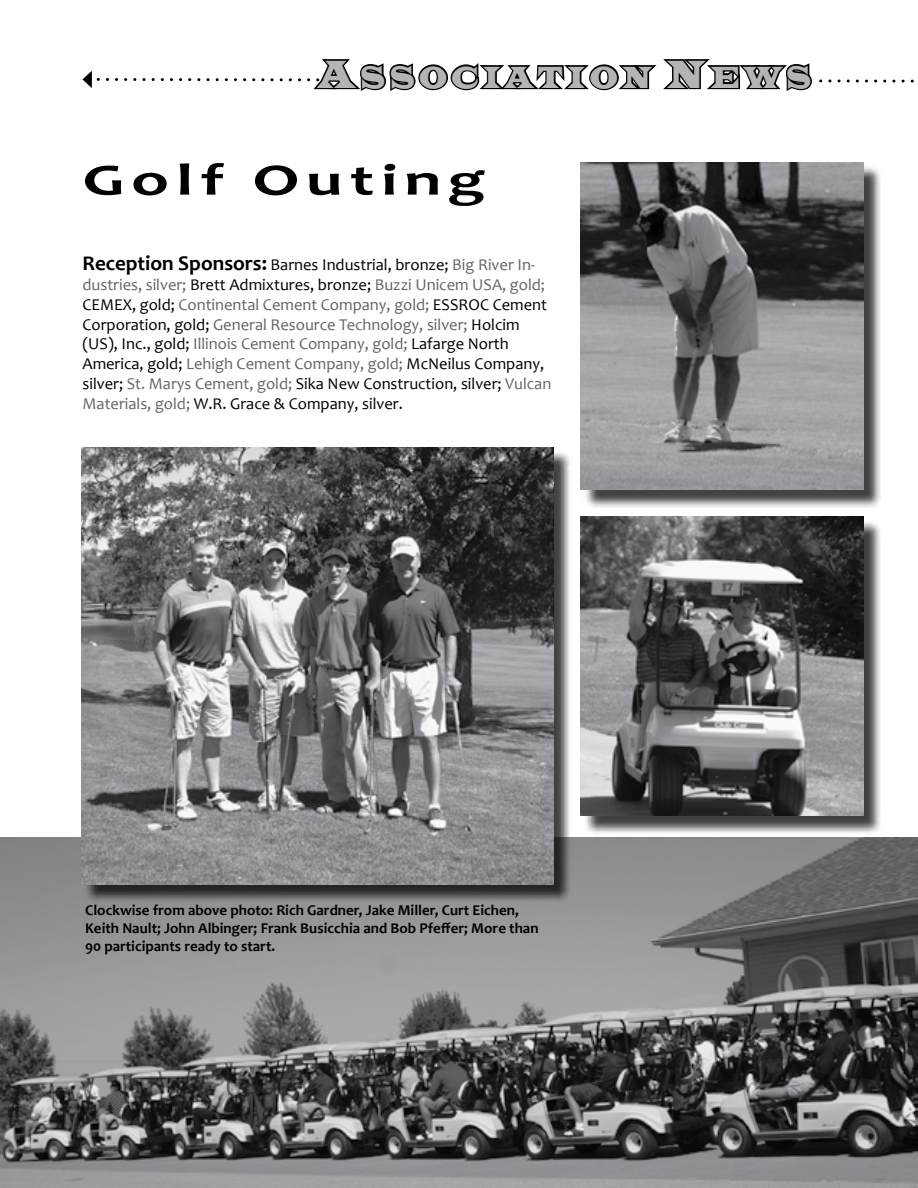
<style>
.page{position:relative;width:918px;height:1188px;background:#fff}
.page>*{position:absolute;margin:0;border:0;box-sizing:border-box;transform-origin:0 0}
.t1{font:700 45px "Candara";letter-spacing:.1em;color:#000;scale:1.5 1}
.t2{font:31.5px "Latin Wide";letter-spacing:.2em;color:#b2b4b6;scale:.67 1}
.t3{font:16.5px/19.8px "Candara";color:#000}
.t4{font:700 15px/18px "Candara";color:#000}
.s1{font-size:40.5px}
.s2{font-weight:700;font-size:21px}
.s3{color:#636467}
</style>
<div class="page">
<svg style="left:83px;top:59px;width:831px;height:32px"></svg>
<img style="left:0;top:837px;width:918px;height:351px">
<div style="left:583px;top:519px;width:299px;height:315px;background:#000;opacity:.75"></div>
<img style="left:580px;top:517px;width:284px;height:299px">
<div style="left:583px;top:164px;width:299px;height:344px;background:#000;opacity:.75"></div>
<img style="left:580px;top:162px;width:284px;height:328px">
<div style="left:83px;top:449px;width:489px;height:454px;background:#000;opacity:.75"></div>
<img style="left:81px;top:447px;width:473px;height:437px">
<h2 class="t2" style="left:318px;top:57px;width:737px"><span class="s1">A</span>SSOCIATION <span class="s1">N</span>EWS</h2>
<h1 class="t1" style="left:82px;top:153px;width:270px">Golf Outing</h1>
<p class="t3" style="left:82px;top:255px;width:470px"><span class="s2">Reception Sponsors:</span> Barnes Industrial, bronze; <span class="s3">Big River In&shy;dustries, silver;</span> Brett Admixtures, bronze; <span class="s3">Buzzi Unicem USA, gold; </span>CEMEX, gold; <span class="s3">Continental Cement Company, gold;</span> ESSROC Cement Corporation, gold; <span class="s3">General Resource Technology, silver;</span> Holcim (US), Inc., gold; <span class="s3">Illinois Cement Company, gold;</span> Lafarge North America, gold; <span class="s3">Lehigh Cement Company, gold;</span> McNeilus Company, silver; <span class="s3">St. Marys Cement, gold;</span> Sika New Construction, silver; <span class="s3">Vulcan Materials, gold;</span> W.R. Grace &amp; Company, silver.</p>
<p class="t4" style="left:85px;top:901px;width:455px">Clockwise from above photo: Rich Gardner, Jake Miller, Curt Eichen,<br>Keith Nault; John Albinger; Frank Busicchia and Bob Pfeffer; More than<br>90 participants ready to start.</p>
</div>
